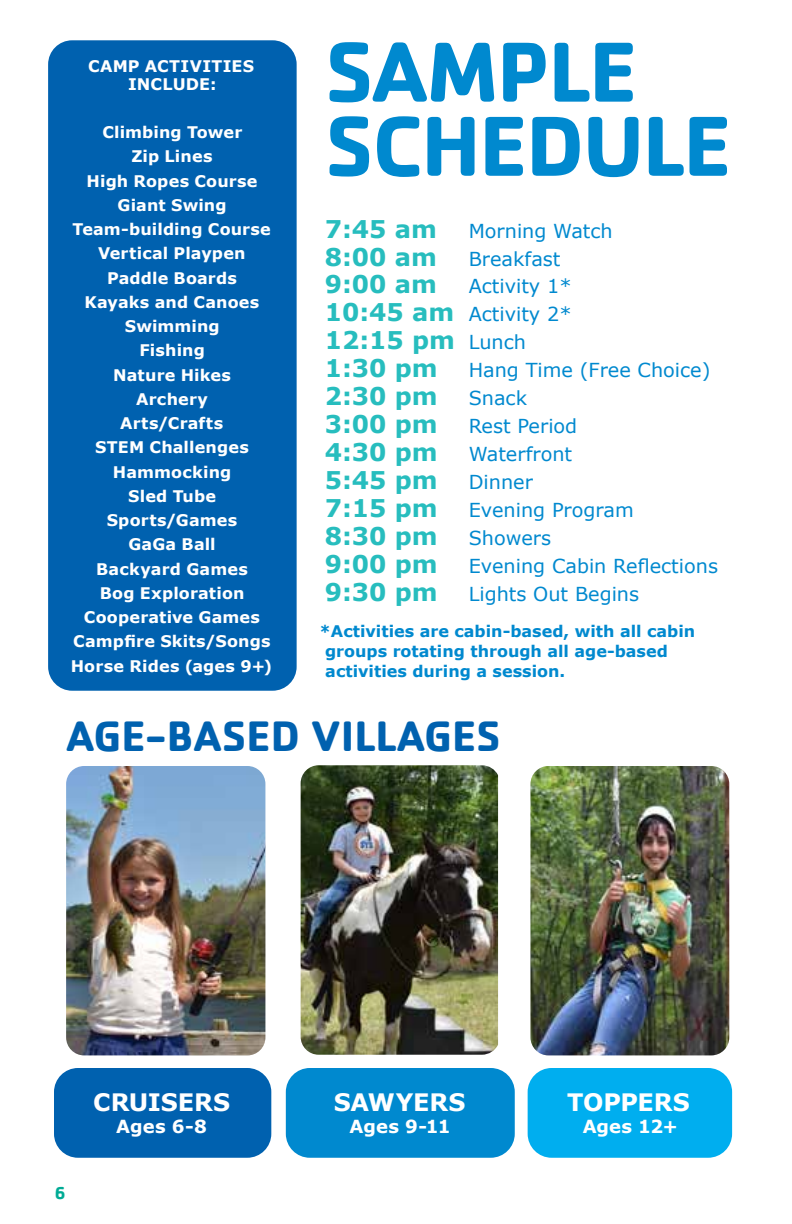
<style>
.page{position:relative;width:792px;height:1224px;background:#fff}
.page>*{position:absolute;margin:0;border:0;box-sizing:border-box;transform-origin:0 0}
.t1{font:700 88.2px/74.2px "Cachet";letter-spacing:-.02em;color:#0089cf}
.t2{font:700 44px "Cachet";color:#0061af}
.t3{font:700 24.4px/28px "Verdana";color:#27bdbe}
.t4{font:700 24px "Verdana";letter-spacing:-.005em;color:#fff}
.t5{font:19.2px/28px "Verdana";color:#0089cf;text-align:right}
.t6{font:700 18px "Verdana";letter-spacing:.005em;color:#fff}
.t7{font:700 18px "Cachet";color:#00ab95}
.t8{font:700 16px/24.2px "Verdana";letter-spacing:.01em;color:#fff;text-align:center}
.t9{font:700 16px/20px "Verdana";color:#0089cf}
.s1{font-weight:700;font-size:24.4px;color:#27bdbe}
.s2{font-weight:400;font-size:19.2px;color:#0089cf}
</style>
<div class="page">
<div style="left:54px;top:1068px;width:217px;height:90px;background:#0061af;border-radius:24px"></div>
<div style="left:286px;top:1068px;width:229px;height:90px;background:#0089cf;border-radius:24px"></div>
<div style="left:528px;top:1068px;width:204px;height:90px;background:#00aeef;border-radius:24px"></div>
<div style="left:48px;top:40px;width:249px;height:651px;background:#0061af;border-radius:24px"></div>
<img style="left:530px;top:766px;width:199px;height:289px">
<img style="left:301px;top:765px;width:197px;height:290px">
<img style="left:66px;top:766px;width:199px;height:289px">
<p class="t8" style="left:88px;top:56px;width:168px;line-height:18px">CAMP ACTIVITIES<br>INCLUDE:</p>
<p class="t8" style="left:71px;top:120px;width:203px">Climbing Tower<br>Zip Lines<br>High Ropes Course<br>Giant Swing<br>Team-building Course<br>Vertical Playpen<br>Paddle Boards<br>Kayaks and Canoes<br>Swimming<br>Fishing<br>Nature Hikes<br>Archery<br>Arts/Crafts<br>STEM Challenges<br>Hammocking<br>Sled Tube<br>Sports/Games<br>GaGa Ball<br>Backyard Games<br>Bog Exploration<br>Cooperative Games<br>Campfire Skits/Songs<br>Horse Rides (ages 9+)</p>
<h1 class="t1" style="left:325px;top:32px;width:409px">SAMPLE<br>SCHEDULE</h1>
<h3 class="t3" style="left:325px;top:214px;width:114px">7:45 am</h3>
<p class="t5" style="left:469px;top:216px;width:146px">Morning Watch</p>
<h3 class="t3" style="left:325px;top:242px;width:114px">8:00 am</h3>
<p class="t5" style="left:469px;top:244px;width:93px">Breakfast</p>
<h3 class="t3" style="left:325px;top:270px;width:114px">9:00 am</h3>
<p class="t5" style="left:325px;top:272px;width:248px">Activity 1*<br><span class="s1">10:45 am</span> Activity 2*</p>
<h3 class="t3" style="left:325px;top:326px;width:203px">12:15 pm <span class="s2">Lunch<br></span>1:30 pm</h3>
<p class="t5" style="left:469px;top:356px;width:243px">Hang Time (Free Choice)</p>
<h3 class="t3" style="left:325px;top:382px;width:115px">2:30 pm</h3>
<p class="t5" style="left:469px;top:384px;width:60px">Snack</p>
<h3 class="t3" style="left:325px;top:410px;width:115px">3:00 pm</h3>
<p class="t5" style="left:469px;top:412px;width:110px">Rest Period</p>
<h3 class="t3" style="left:325px;top:438px;width:115px">4:30 pm</h3>
<p class="t5" style="left:469px;top:440px;width:105px">Waterfront</p>
<h3 class="t3" style="left:325px;top:466px;width:115px">5:45 pm</h3>
<p class="t5" style="left:469px;top:468px;width:66px">Dinner</p>
<h3 class="t3" style="left:325px;top:494px;width:115px">7:15 pm</h3>
<p class="t5" style="left:469px;top:496px;width:167px">Evening Program</p>
<h3 class="t3" style="left:325px;top:522px;width:115px">8:30 pm</h3>
<p class="t5" style="left:469px;top:524px;width:84px">Showers</p>
<h3 class="t3" style="left:325px;top:550px;width:115px">9:00 pm</h3>
<p class="t5" style="left:469px;top:552px;width:251px">Evening Cabin Reflections</p>
<h3 class="t3" style="left:325px;top:578px;width:115px">9:30 pm</h3>
<p class="t5" style="left:469px;top:580px;width:172px">Lights Out Begins</p>
<p class="t9" style="left:325px;top:621px;width:372px;text-indent:-5px">*Activities are cabin-based, with all cabin groups rotating through all age-based activities during a session.</p>
<h2 class="t2" style="left:66px;top:707px;width:436px">AGE-BASED VILLAGES</h2>
<p class="t7" style="left:54px;top:1181px;width:13px">6</p>
<h3 class="t4" style="left:93px;top:1085px;width:138px">CRUISERS</h3>
<p class="t6" style="left:116px;top:1114px;width:92px">Ages 6-8</p>
<h3 class="t4" style="left:334px;top:1085px;width:133px">SAWYERS</h3>
<p class="t6" style="left:350px;top:1114px;width:103px">Ages 9-11</p>
<h3 class="t4" style="left:567px;top:1085px;width:124px">TOPPERS</h3>
<p class="t6" style="left:583px;top:1114px;width:97px">Ages 12+</p>
</div>
